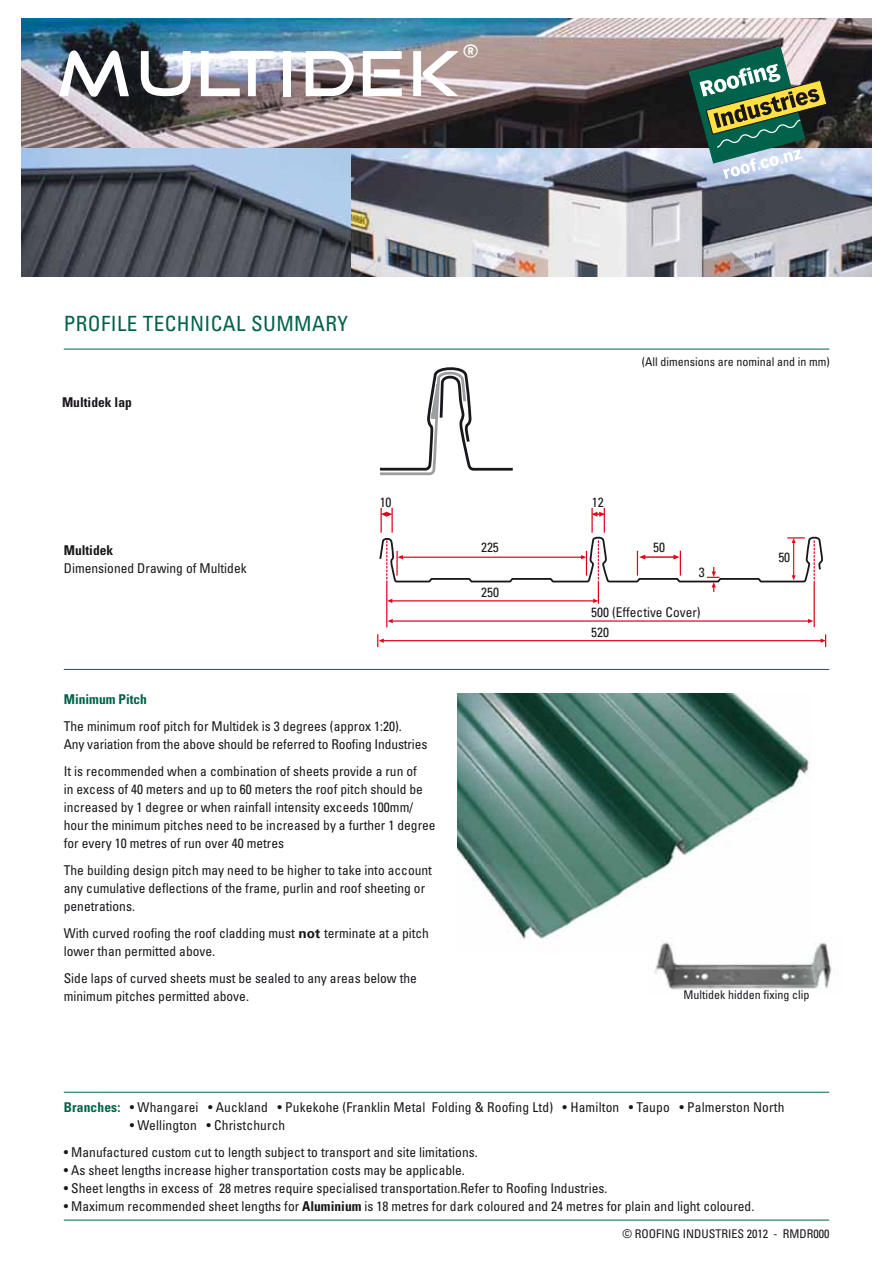
<style>
.page{position:relative;width:893px;height:1263px;background:#fff}
.page>*{position:absolute;margin:0;border:0;box-sizing:border-box;transform-origin:0 0}
.t1{font:66px "Good Times";letter-spacing:.04em;color:#fff}
.t2{font:31.5px "Good Times";color:#fff}
.t3{font:condensed 21px "Univers";letter-spacing:.02em;color:#00624b}
.t4{font:condensed 13.5px/18px "Univers";color:#1a171c}
.t5{font:700 condensed 13.5px "Univers";color:#1a171c}
.t6{font:700 condensed 13.5px "Univers";color:#00624b}
.t7{font:condensed 13.35px/20.5px "Univers";color:#1a171c}
.t8{font:condensed 12px "Univers";color:#1a171c}
.s1{font-weight:700;font-stretch:normal}
.s2{font-weight:700;color:#00624b}
.s3{font-weight:700}
</style>
<div class="page">
<img style="left:21px;top:18px;width:851px;height:131px">
<hr style="left:64px;top:349px;width:765px;height:1px;background:#00624b">
<hr style="left:64px;top:1092px;width:765px;height:1px;background:#00624b">
<hr style="left:64px;top:1220px;width:765px;height:1px;background:#00624b">
<img style="left:21px;top:149px;width:330px;height:127px">
<img style="left:457px;top:693px;width:353px;height:249px">
<hr style="left:64px;top:669px;width:765px;height:1px;background:#00624b">
<img style="left:351px;top:149px;width:521px;height:127px">
<svg style="left:688px;top:47px;width:139px;height:132px;background:#698573"></svg>
<hr style="left:392px;top:620px;width:416px;height:2px;background:#e2001a">
<svg style="left:387px;top:619px;width:6px;height:4px"></svg>
<svg style="left:808px;top:619px;width:5px;height:4px"></svg>
<hr style="left:814px;top:581px;width:1px;height:46px;background:#e2001a">
<hr style="left:386px;top:581px;width:1px;height:46px;background:#e2001a">
<hr style="left:383px;top:640px;width:438px;height:1px;background:#e2001a">
<svg style="left:377px;top:634px;width:7px;height:13px"></svg>
<svg style="left:820px;top:634px;width:6px;height:13px"></svg>
<svg style="left:379px;top:508px;width:443px;height:96px"></svg>
<svg style="left:380px;top:367px;width:133px;height:109px"></svg>
<img style="left:648px;top:937px;width:184px;height:53px">
<h1 class="t1" style="left:57px;top:43px;width:404px">MULTIDEK</h1>
<h2 class="t2" style="left:462px;top:36px;width:19px">®</h2>
<h3 class="t3" style="left:64px;top:311px;width:286px">Profile TECHNI CAL Summary</h3>
<p class="t5" style="left:62px;top:393px;width:71px">Multidek lap</p>
<p class="t8" style="left:642px;top:354px;width:189px">(All dimensions are nominal and in mm)</p>
<p class="t5" style="left:64px;top:542px;width:51px">Multidek</p>
<p class="t4" style="left:64px;top:559px;width:184px">Dimensioned Drawing of M ultidek</p>
<p class="t7" style="left:380px;top:491px;width:13px">10</p>
<p class="t7" style="left:592px;top:491px;width:13px">12</p>
<p class="t7" style="left:481px;top:537px;width:19px">225</p>
<p class="t7" style="left:653px;top:537px;width:13px">50</p>
<p class="t7" style="left:481px;top:582px;width:19px">250</p>
<p class="t7" style="left:699px;top:562px;width:7px">3</p>
<p class="t7" style="left:591px;top:601px;width:111px">500 (Effective Cover)<br>520</p>
<p class="t7" style="left:778px;top:547px;width:13px">50</p>
<p class="t6" style="left:64px;top:691px;width:85px">Minimum Pitch</p>
<p class="t4" style="left:64px;top:717px;width:365px">The minimum roof pitch for Multidek is 3 degrees (approx 1:20).<br>Any variation from the above should be referred to Roofing Industries</p>
<p class="t4" style="left:64px;top:762px;width:373px">It is recommended when a combination of sheets provide a run of<br>in excess of 40 meters and up to 60 meters the roof pitch should be increased by 1 degree or when rainfall intensity exceeds 100mm/ hour the minimum pitches need to be increased by a further 1 degree for every 10 metres of run over 40 metres</p>
<p class="t4" style="left:64px;top:861px;width:370px">The building design pitch may need to be higher to take into account any cumulative deflections of the frame, purlin and roof sheeting or penetrations.</p>
<p class="t4" style="left:64px;top:924px;width:367px">With curved roofing the roof cladding must <span class="s1">not</span> terminate at a pitch lower than permitted above.</p>
<p class="t4" style="left:64px;top:969px;width:355px">Side laps of curved sheets must be sealed to any areas below the minimum pitches permitted above.</p>
<p class="t8" style="left:684px;top:987px;width:127px">Multidek hidden fixing clip</p>
<p class="t4" style="left:64px;top:1098px;width:722px"><span class="s2">Branches:</span> • Whangarei • Auckland • Pukekohe (Franklin Metal Folding &amp; Roofing Ltd) • Hamilton • Taupo • Palmerston North</p>
<p class="t4" style="left:130px;top:1116px;width:157px">• Wellington • Christchurch</p>
<p class="t4" style="left:64px;top:1143px;width:415px">• Manufactured custom cut to length subject to transport and site limitations.</p>
<p class="t4" style="left:64px;top:1161px;width:403px">• As sheet lengths increase higher transportation costs may be applicable.</p>
<p class="t4" style="left:64px;top:1179px;width:545px">• Sheet lengths in excess of 28 metres require specialised transportation.Refer to Roofing Industries.</p>
<p class="t4" style="left:64px;top:1197px;width:692px">• Maximum recommended sheet lengths for <span class="s3">Aluminium</span> is 18 metres for dark coloured and 24 metres for plain and light coloured.</p>
<p class="t8" style="left:623px;top:1226px;width:208px">© ROOFING INDUSTRIES 2012 - RMDR000</p>
</div>
